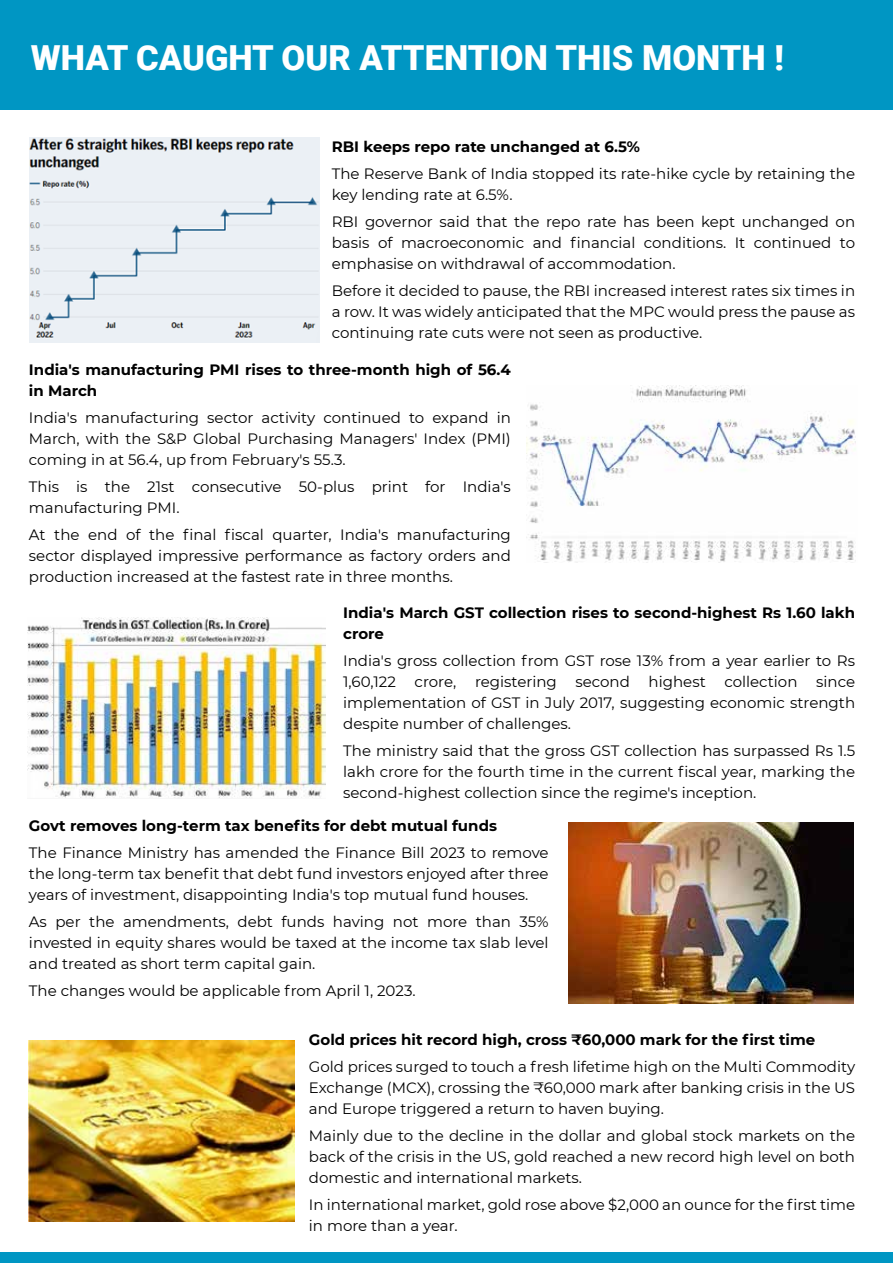
<style>
.page{position:relative;width:893px;height:1263px;background:#fff}
.page>*{position:absolute;margin:0;border:0;box-sizing:border-box;transform-origin:0 0}
.t1{font:900 34.5px "Roboto";color:#fff}
.t2{font:15px/21px "Montserrat";color:#000;text-align:justify}
.t3{font:700 15px/21px "Montserrat";color:#000}
</style>
<div class="page">
<div style="left:0;top:0;width:893px;height:110px;background:#0096c3"></div>
<img style="left:29px;top:137px;width:290px;height:206px">
<img style="left:527px;top:386px;width:329px;height:177px">
<img style="left:28px;top:617px;width:298px;height:182px">
<img style="left:568px;top:822px;width:285px;height:181px">
<img style="left:28px;top:1041px;width:266px;height:181px">
<div style="left:0;top:1253px;width:893px;height:10px;background:#0096c3"></div>
<h1 class="t1" style="left:31px;top:34px;width:755px">WHAT CAUGHT OUR ATTENTION THIS MONTH !</h1>
<p class="t3" style="left:332px;top:135px;width:310px">RBI keeps repo rate unchanged at 6.5%</p>
<p class="t2" style="left:332px;top:163px;width:525px">The Reserve Bank of India stopped its rate-hike cycle by retaining the key lending rate at 6.5%.</p>
<p class="t2" style="left:332px;top:211px;width:525px">RBI governor said that the repo rate has been kept unchanged on basis of macroeconomic and financial conditions. It continued to emphasise on withdrawal of accommodation.</p>
<p class="t2" style="left:332px;top:280px;width:525px">Before it decided to pause, the RBI increased interest rates six times in a row. It was widely anticipated that the MPC would press the pause as continuing rate cuts were not seen as productive.</p>
<p class="t3" style="left:29px;top:359px;width:483px">India's manufacturing PMI rises to three-month high of 56.4 in March</p>
<p class="t2" style="left:29px;top:407px;width:483px">India's manufacturing sector activity continued to expand in March, with the S&amp;P Global Purchasing Managers' Index (PMI) coming in at 56.4, up from February's 55.3.</p>
<p class="t2" style="left:29px;top:476px;width:483px">This is the 21st consecutive 50-plus print for India's manufacturing PMI.</p>
<p class="t2" style="left:29px;top:524px;width:483px">At the end of the final fiscal quarter, India's manufacturing sector displayed impressive performance as factory orders and production increased at the fastest rate in three months.</p>
<p class="t3" style="left:343px;top:601px;width:513px">India's March GST collection rises to second-highest Rs 1.60 lakh crore</p>
<p class="t2" style="left:343px;top:649px;width:513px">India's gross collection from GST rose 13% from a year earlier to Rs 1,60,122 crore, registering second highest collection since implementation of GST in July 2017, suggesting economic strength despite number of challenges.</p>
<p class="t2" style="left:343px;top:739px;width:513px">The ministry said that the gross GST collection has surpassed Rs 1.5 lakh crore for the fourth time in the current fiscal year, marking the second-highest collection since the regime's inception.</p>
<p class="t3" style="left:29px;top:814px;width:470px">Govt removes long-term tax benefits for debt mutual funds</p>
<p class="t2" style="left:29px;top:841px;width:521px">The Finance Ministry has amended the Finance Bill 2023 to remove the long-term tax benefit that debt fund investors enjoyed after three years of investment, disappointing India's top mutual fund houses.</p>
<p class="t2" style="left:29px;top:910px;width:521px">As per the amendments, debt funds having not more than 35% invested in equity shares would be taxed at the income tax slab level and treated as short term capital gain.</p>
<p class="t2" style="left:29px;top:979px;width:388px">The changes would be applicable from April 1, 2023.</p>
<p class="t3" style="left:309px;top:1029px;width:508px">Gold prices hit record high, cross ₹60,000 mark for the first time</p>
<p class="t2" style="left:309px;top:1056px;width:548px">Gold prices surged to touch a fresh lifetime high on the Multi Commodity Exchange (MCX), crossing the ₹60,000 mark after banking crisis in the US and Europe triggered a return to haven buying.</p>
<p class="t2" style="left:309px;top:1125px;width:548px">Mainly due to the decline in the dollar and global stock markets on the back of the crisis in the US, gold reached a new record high level on both domestic and international markets.</p>
<p class="t2" style="left:309px;top:1194px;width:548px">In international market, gold rose above $2,000 an ounce for the first time in more than a year.</p>
</div>
